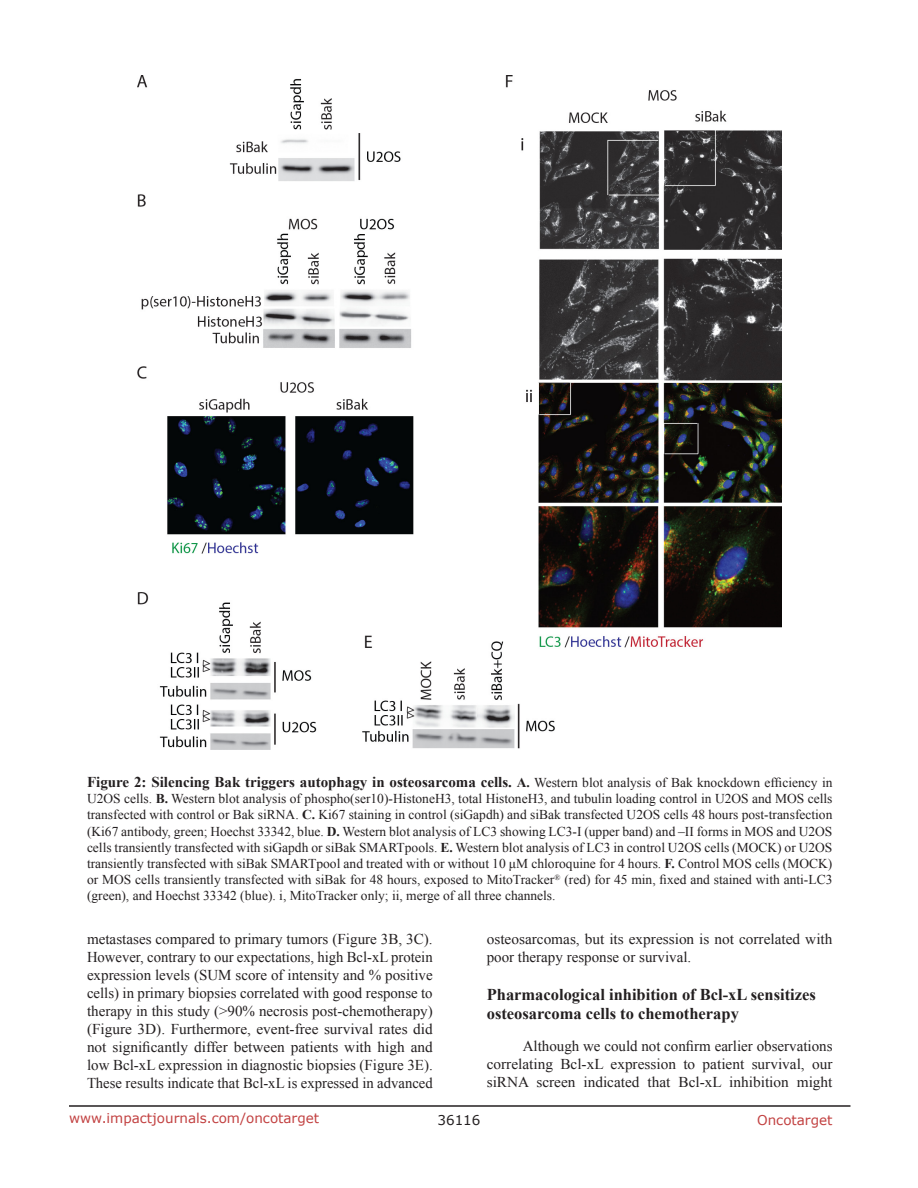
<style>
.page{position:relative;width:918px;height:1188px;background:#fff}
.page>*{position:absolute;margin:0;border:0;box-sizing:border-box;transform-origin:0 0}
.SubHeading{font:700 16.5px/19.8px "Times New Roman";color:#231f20}
.BodyText{font:15px/18px "Times New Roman";color:#231f20;text-align:justify}
.FigureText{font:700 15px "Times New Roman";color:#231f20}
.FigureText-2{font:13.5px/16.2px "Times New Roman";color:#231f20;text-align:justify}
.t1{font:13.5px "Verdana";color:#c24141}
.t2{font:13.5px "Verdana";color:#231f20}
.s1{font-size:13.5px}
.s2{font-weight:400;font-size:13.5px}
.s3{font-weight:700}
</style>
<div class="page">
<hr style="left:69px;top:1105px;width:781px;height:2px;background:#231f20">
<img style="left:138px;top:76px;width:644px;height:674px">
<p class="FigureText" style="left:87px;top:772px;width:747px">Figure 2: Silencing Bak triggers autophagy in osteosarcoma cells. <span class="s1">A.</span> <span class="s2">Western blot analysis of Bak knockdown efficiency in</span></p>
<p class="FigureText-2" style="left:87px;top:790px;width:747px">U2OS cells. <span class="s3">B.</span> Western blot analysis of phospho(ser10)-HistoneH3, total HistoneH3, and tubulin loading control in U2OS and MOS cells transfected with control or Bak siRNA. <span class="s3">C.</span> Ki67 staining in control (siGapdh) and siBak transfected U2OS cells 48 hours post-transfection (Ki67 antibody, green; Hoechst 33342, blue. <span class="s3">D.</span> Western blot analysis of LC3 showing LC3-I (upper band) and –II forms in MOS and U2OS cells transiently transfected with siGapdh or siBak SMARTpools. <span class="s3">E.</span> Western blot analysis of LC3 in control U2OS cells (MOCK) or U2OS transiently transfected with siBak SMARTpool and treated with or without 10 μM chloroquine for 4 hours. <span class="s3">F.</span> Control MOS cells (MOCK) or MOS cells transiently transfected with siBak for 48 hours, exposed to MitoTracker<sup>®</sup> (red) for 45 min, fixed and stained with anti-LC3 (green), and Hoechst 33342 (blue). i, MitoTracker only; ii, merge of all three channels.</p>
<p class="BodyText" style="left:87px;top:930px;width:347px">metastases compared to primary tumors (Figure 3B, 3C).<br>However, contrary to our expectations, high Bcl-xL protein expression levels (SUM score of intensity and % positive cells) in primary biopsies correlated with good response to therapy in this study (&gt;90% necrosis post-chemotherapy) (Figure 3D). Furthermore, event-free survival rates did not significantly differ between patients with high and low Bcl-xL expression in diagnostic biopsies (Figure 3E).<br>These results indicate that Bcl-xL is expressed in advanced</p>
<p class="BodyText" style="left:487px;top:930px;width:347px">osteosarcomas, but its expression is not correlated with poor therapy response or survival.</p>
<p class="SubHeading" style="left:487px;top:984px;width:331px">Pharmacological inhibition of Bcl-xL sensitizes osteosarcoma cells to chemotherapy</p>
<p class="BodyText" style="left:487px;top:1037px;width:347px;text-indent:36px">Although we could not confirm earlier observations correlating Bcl-xL expression to patient survival, our siRNA screen indicated that Bcl-xL inhibition might</p>
<p class="t1" style="left:69px;top:1109px;width:252px">www.impactjournals.com/oncotarget</p>
<p class="t2" style="left:438px;top:1111px;width:44px">36116</p>
<p class="t1" style="left:757px;top:1111px;width:77px">Oncotarget</p>
</div>
